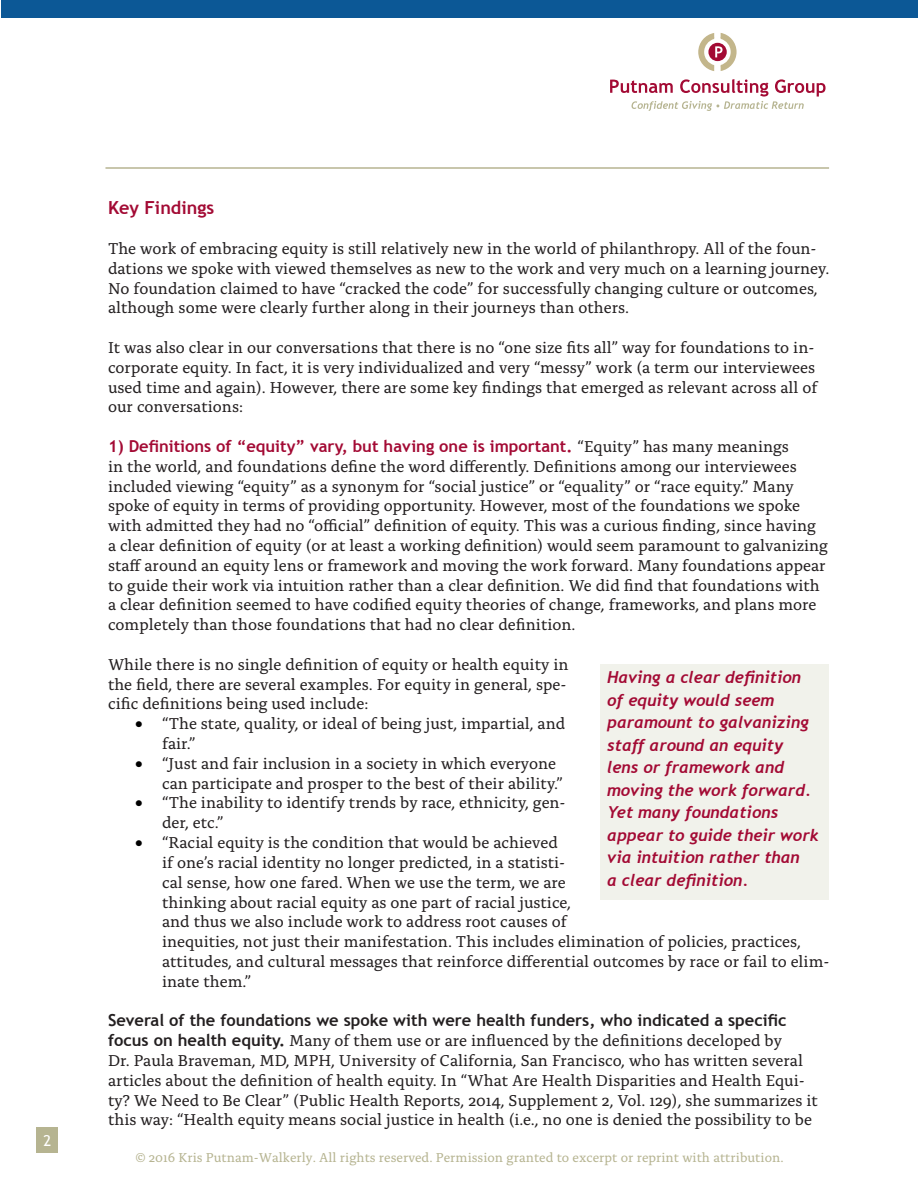
<style>
.page{position:relative;width:918px;height:1188px;background:#fff}
.page>*{position:absolute;margin:0;border:0;box-sizing:border-box;transform-origin:0 0}
.t1{font:700 18px "Trebuchet MS";color:#a30a34}
.t2{font:16.5px/19.8px "Alda OT";color:#231f20}
.t3{font:italic 700 16.5px/22.5px "Trebuchet";color:#a30a34}
.t4{font:15px "Trebuchet MS";color:#fff}
.t5{font:13.5px "Alda OT";color:#b6b491}
.s1{font-family:"Trebuchet MS";font-weight:700;color:#a30a34}
.s2{color:#000}
.s3{font-family:"Trebuchet MS";font-weight:700}
</style>
<div class="page">
<div style="left:36px;top:1127px;width:22px;height:26px;background:#b6b491"></div>
<div style="left:1px;top:0;width:917px;height:18px;background:#0c5896"></div>
<svg style="left:610px;top:79px;width:216px;height:32px"></svg>
<svg style="left:698px;top:33px;width:39px;height:38px"></svg>
<hr style="left:105px;top:167px;width:724px;height:2px;background:#b6b491">
<div style="left:600px;top:665px;width:229px;height:235px;background:#f1f2eb"></div>
<p class="t4" style="left:43px;top:1131px;width:9px">2</p>
<p class="t1" style="left:108px;top:197px;width:108px">Key Findings</p>
<p class="t2" style="left:108px;top:240px;width:723px">The work of embracing equity is still relatively new in the world of philanthropy. All of the foun&shy;dations we spoke with viewed themselves as new to the work and very much on a learning journey.<br>No foundation claimed to have “cracked the code” for successfully changing culture or outcomes, although some were clearly further along in their journeys than others.</p>
<p class="t2" style="left:108px;top:339px;width:711px">It was also clear in our conversations that there is no “one size fits all” way for foundations to in&shy;corporate equity. In fact, it is very individualized and very “messy” work (a term our interviewees used time and again). However, there are some key findings that emerged as relevant across all of our conversations:</p>
<p class="t2" style="left:108px;top:438px;width:722px"><span class="s1">1) Definitions of “equity” vary, but having one is important.</span> “Equity” has many meanings<br>in the world, and foundations define the word differently. Definitions among our interviewees included viewing “equity” as a synonym for “social justice” or “equality” or “race equity.” Many spoke of equity in terms of providing opportunity. However, most of the foundations we spoke with admitted they had no “official” definition of equity. This was a curious finding, since having a clear definition of equity (or at least a working definition) would seem paramount to galvanizing staff around an equity lens or framework and moving the work forward. Many foundations appear to guide their work via intuition rather than a clear definition. We did find that foundations with a clear definition seemed to have codified equity theories of change, frameworks, and plans more completely than those foundations that had no clear definition.</p>
<p class="t2" style="left:108px;top:656px;width:462px">While there is no single definition of equity or health equity in the field, there are several examples. For equity in general, spe&shy;cific definitions being used include:</p>
<p class="t2" style="left:162px;top:715px;width:405px;text-indent:-27px"><span class="s2">•</span> “The state, quality, or ideal of being just, impartial, and fair.”</p>
<p class="t2" style="left:162px;top:755px;width:402px;text-indent:-27px"><span class="s2">•</span> “Just and fair inclusion in a society in which everyone can participate and prosper to the best of their ability.”</p>
<p class="t2" style="left:162px;top:794px;width:405px;text-indent:-27px"><span class="s2">•</span> “The inability to identify trends by race, ethnicity, gen&shy;der, etc.”</p>
<p class="t2" style="left:162px;top:834px;width:669px;text-indent:-27px"><span class="s2">•</span> “Racial equity is the condition that would be achieved<br>if one’s racial identity no longer predicted, in a statisti-<br>cal sense, how one fared. When we use the term, we are<br>thinking about racial equity as one part of racial justice,<br>and thus we also include work to address root causes of<br>inequities, not just their manifestation. This includes elimination of policies, practices, attitudes, and cultural messages that reinforce differential outcomes by race or fail to elim&shy;inate them.”</p>
<p class="t2" style="left:108px;top:1012px;width:711px"><span class="s3">Several of the foundations we spoke with were health funders, who indicated a specific focus on health equity.</span> Many of them use or are influenced by the definitions deceloped by<br>Dr. Paula Braveman, MD, MPH, University of California, San Francisco, who has written several articles about the definition of health equity. In “What Are Health Disparities and Health Equi&shy;ty? We Need to Be Clear” (Public Health Reports, 2014, Supplement 2, Vol. 129), she summarizes it this way: “Health equity means social justice in health (i.e., no one is denied the possibility to be</p>
<p class="t3" style="left:607px;top:666px;width:213px">Having a clear definition of equity would seem paramount to galvanizing staff around an equity lens or framework and moving the work forward.<br>Yet many foundations appear to guide their work via intuition rather than<br>a clear definition.</p>
<p class="t5" style="left:135px;top:1152px;width:650px">© 2016 Kris Putnam-Walkerly. All rights reserved. Permission granted to excerpt or reprint with attribution.</p>
</div>
